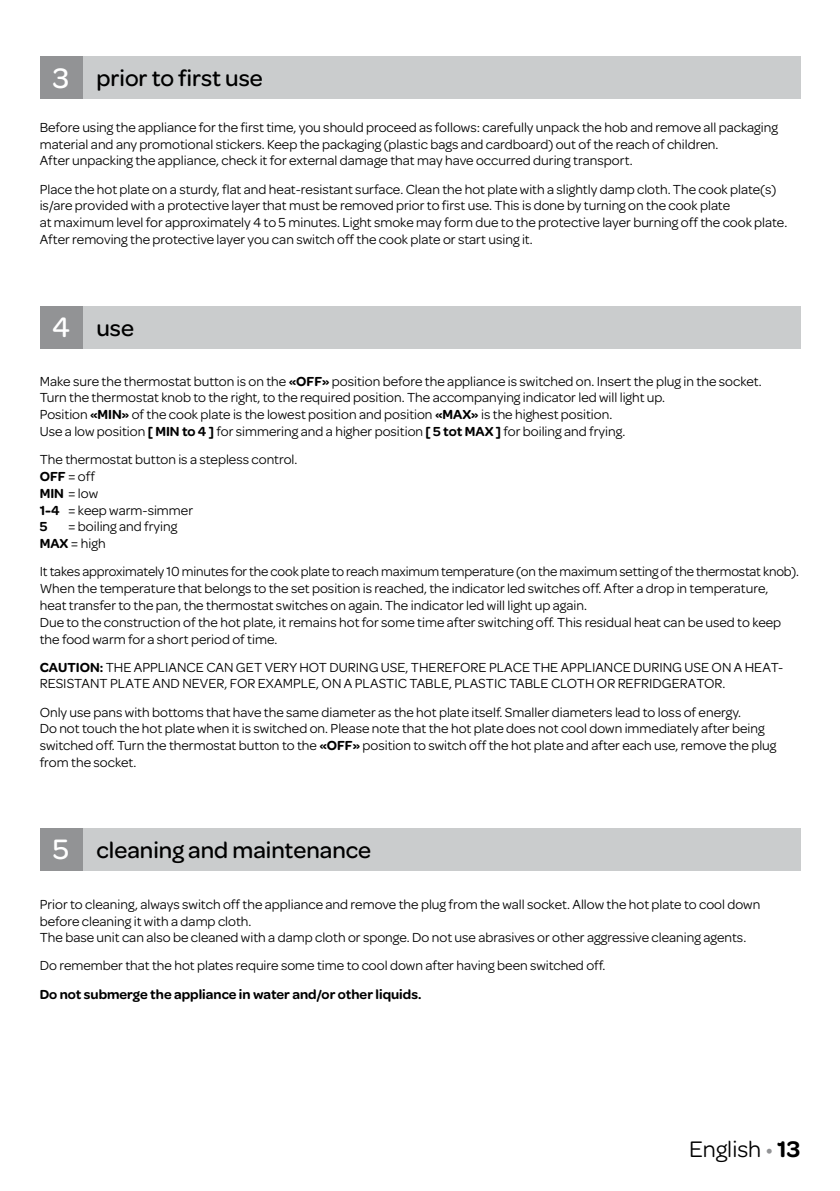
<style>
.page{position:relative;width:840px;height:1191px;background:#fff}
.page>*{position:absolute;margin:0;border:0;box-sizing:border-box;transform-origin:0 0}
.t1{font:500 24px "Omnes";color:#000}
.t2{font:24px "Omnes";color:#000}
.t3{font:14px/16.8px "Omnes";color:#000}
.t4{font:600 14px "Omnes";color:#000}
.s1{font-size:30px;color:#fff}
.s2{font-weight:600}
.s3{color:#929395}
</style>
<div class="page">
<div style="left:68px;top:57px;width:731px;height:42px;background:#cacccd"></div>
<div style="left:40px;top:57px;width:42px;height:42px;background:#929395"></div>
<div style="left:68px;top:306px;width:731px;height:43px;background:#cacccd"></div>
<div style="left:40px;top:306px;width:42px;height:43px;background:#929395"></div>
<div style="left:68px;top:828px;width:731px;height:42px;background:#cacccd"></div>
<div style="left:40px;top:828px;width:42px;height:42px;background:#929395"></div>
<h1 class="t1" style="left:53px;top:62px;width:211px"><span class="s1">3</span> prior to first use</h1>
<p class="t3" style="left:40px;top:118px;width:739px">Before using the appliance for the first time, you should proceed as follows: carefully unpack the hob and remove all packaging material and any promotional stickers. Keep the packaging (plastic bags and cardboard) out of the reach of children.<br>After unpacking the appliance, check it for external damage that may have occurred during transport.</p>
<p class="t3" style="left:40px;top:180px;width:748px">Place the hot plate on a sturdy, flat and heat-resistant surface. Clean the hot plate with a slightly damp cloth. The cook plate(s) is/are provided with a protective layer that must be removed prior to first use. This is done by turning on the cook plate<br>at maximum level for approximately 4 to 5 minutes. Light smoke may form due to the protective layer burning off the cook plate.<br>After removing the protective layer you can switch off the cook plate or start using it.</p>
<h1 class="t1" style="left:52px;top:311px;width:83px"><span class="s1">4</span> use</h1>
<p class="t3" style="left:40px;top:372px;width:723px">Make sure the thermostat button is on the <span class="s2">«OFF»</span> position before the appliance is switched on. Insert the plug in the socket.<br>Turn the thermostat knob to the right, to the required position. The accompanying indicator led will light up.<br>Position <span class="s2">«MIN»</span> of the cook plate is the lowest position and position <span class="s2">«MAX»</span> is the highest position.<br>Use a low position <span class="s2">[ MIN to 4 ]</span> for simmering and a higher position <span class="s2">[ 5 tot MAX ]</span> for boiling and frying.</p>
<p class="t3" style="left:40px;top:450px;width:259px">The thermostat button is a stepless control.<br><span class="s2">OFF</span> = off<br><span class="s2">MIN</span> = low<br><span class="s2">1-4</span> = keep warm-simmer<br><span class="s2">5</span></p>
<p class="t3" style="left:40px;top:517px;width:139px;text-indent:28px">= boiling and frying<br><span class="s2">MAX</span> = high</p>
<p class="t3" style="left:40px;top:562px;width:760px">It takes approximately 10 minutes for the cook plate to reach maximum temperature (on the maximum setting of the thermostat knob).<br>When the temperature that belongs to the set position is reached, the indicator led switches off. After a drop in temperature,<br>heat transfer to the pan, the thermostat switches on again. The indicator led will light up again.<br>Due to the construction of the hot plate, it remains hot for some time after switching off. This residual heat can be used to keep the food warm for a short period of time.</p>
<p class="t3" style="left:40px;top:658px;width:744px"><span class="s2">CAUTION:</span> THE APPLIANCE CAN GET VERY HOT DURING USE, THEREFORE PLACE THE APPLIANCE DURING USE ON A HEAT-<br>RESISTANT PLATE AND NEVER, FOR EXAMPLE, ON A PLASTIC TABLE, PLASTIC TABLE CLOTH OR REFRIDGERATOR.</p>
<p class="t3" style="left:40px;top:703px;width:738px">Only use pans with bottoms that have the same diameter as the hot plate itself. Smaller diameters lead to loss of energy.<br>Do not touch the hot plate when it is switched on. Please note that the hot plate does not cool down immediately after being switched off. Turn the thermostat button to the <span class="s2">«OFF»</span> position to switch off the hot plate and after each use, remove the plug from the socket.</p>
<h1 class="t1" style="left:53px;top:833px;width:319px"><span class="s1">5</span> cleaning and maintenance</h1>
<p class="t3" style="left:40px;top:895px;width:721px">Prior to cleaning, always switch off the appliance and remove the plug from the wall socket. Allow the hot plate to cool down before cleaning it with a damp cloth.<br>The base unit can also be cleaned with a damp cloth or sponge. Do not use abrasives or other aggressive cleaning agents.</p>
<p class="t3" style="left:40px;top:956px;width:566px">Do remember that the hot plates require some time to cool down after having been switched off.</p>
<p class="t4" style="left:40px;top:984px;width:383px">Do not submerge the appliance in water and/or other liquids.</p>
<h1 class="t2" style="left:688px;top:1132px;width:113px">English <span class="s3">•</span> <span class="s2">13</span></h1>
</div>
